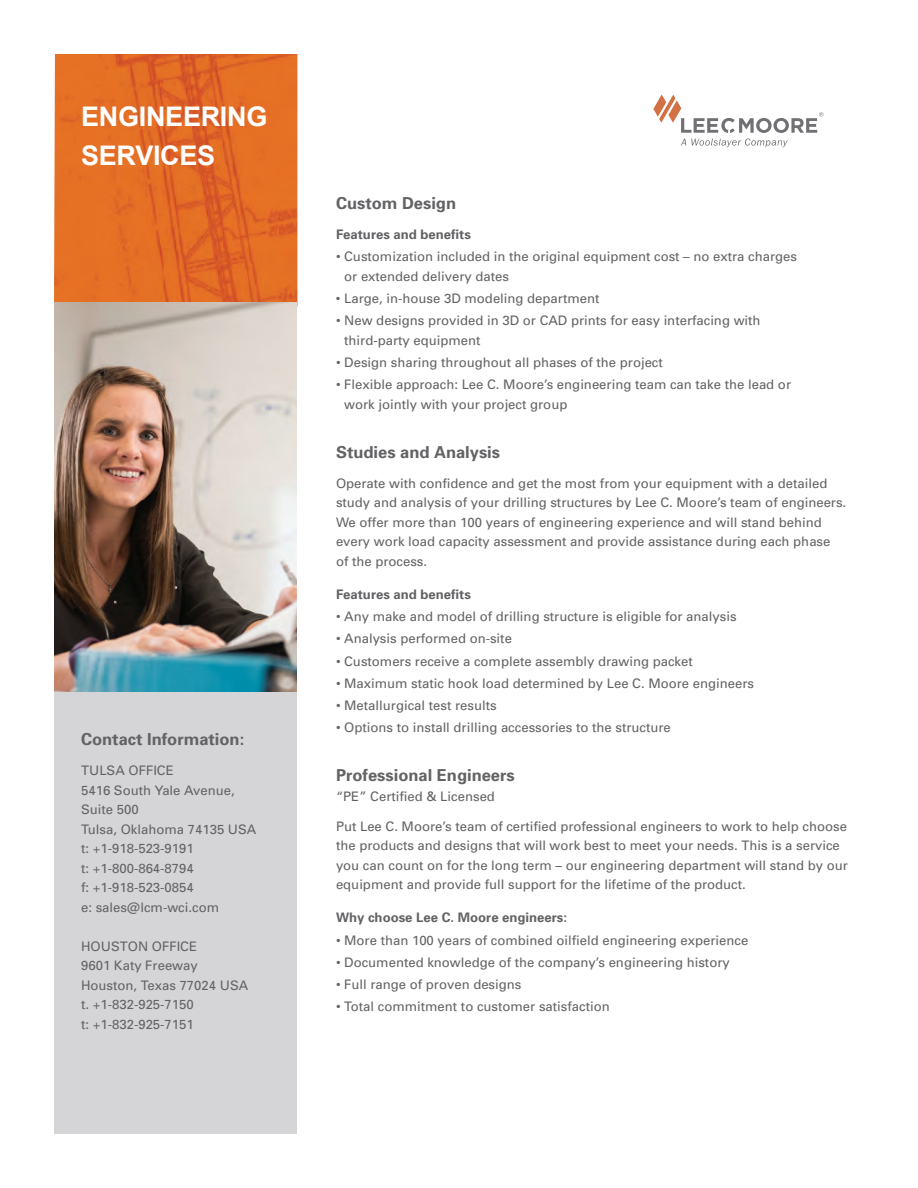
<style>
.page{position:relative;width:918px;height:1188px;background:#fff}
.page>*{position:absolute;margin:0;border:0;box-sizing:border-box;transform-origin:0 0}
.t1{font:700 27px/39px "Arial";letter-spacing:-.01em;color:#fff}
.t2{font:700 16.5px "Univers";color:#636366}
.t3{font:13.2px/19.5px "Univers";color:#636366}
.t4{font:700 13.2px "Univers";color:#636366}
</style>
<div class="page">
<img style="left:54px;top:54px;width:243px;height:249px">
<div style="left:54px;top:307px;width:243px;height:827px;background:#d5d5d7"></div>
<img style="left:54px;top:303px;width:243px;height:388px">
<svg style="left:653px;top:95px;width:170px;height:52px"></svg>
<h1 class="t1" style="left:81px;top:98px;width:188px">ENGINEERING<br>SERVICES</h1>
<p class="t2" style="left:81px;top:729px;width:165px">Contact Information:</p>
<p class="t3" style="left:81px;top:761px;width:177px">TULSA OFFICE<br>5416 South Yale Avenue,<br>Suite 500<br>Tulsa, Oklahoma 74135 USA t: +1-918-523-9191<br>t: +1-800-864-8794<br>f: +1-918-523-0854<br>e: sales@lcm-wci.com</p>
<p class="t3" style="left:81px;top:936px;width:169px">HOUSTON OFFICE<br>9601 Katy Freeway<br>Houston, Texas 77024 USA t. +1-832-925-7150<br>t: +1-832-925-7151</p>
<p class="t2" style="left:336px;top:192px;width:122px">Custom Design</p>
<p class="t4" style="left:336px;top:226px;width:136px">Features and benefits</p>
<p class="t3" style="left:344px;top:247px;width:454px;text-indent:-8px">• Customization included in the original equipment cost – no extra charges or extended delivery dates</p>
<p class="t3" style="left:336px;top:288px;width:265px">• Large, in-house 3D modeling department</p>
<p class="t3" style="left:344px;top:311px;width:418px;text-indent:-8px">• New designs provided in 3D or CAD prints for easy interfacing with third-party equipment</p>
<p class="t3" style="left:336px;top:352px;width:328px">• Design sharing throughout all phases of the project</p>
<p class="t3" style="left:344px;top:375px;width:448px;text-indent:-8px">• Flexible approach: Lee C. Moore’s engineering team can take the lead or work jointly with your project group</p>
<p class="t2" style="left:336px;top:441px;width:166px">Studies and Analysis</p>
<p class="t3" style="left:336px;top:473px;width:512px">Operate with confidence and get the most from your equipment with a detailed study and analysis of your drilling structures by Lee C. Moore’s team of engineers.<br>We offer more than 100 years of engineering experience and will stand behind every work load capacity assessment and provide assistance during each phase<br>of the process.</p>
<p class="t4" style="left:336px;top:586px;width:136px">Features and benefits</p>
<p class="t3" style="left:336px;top:606px;width:402px">• Any make and model of drilling structure is eligible for analysis</p>
<p class="t3" style="left:336px;top:629px;width:177px">• Analysis performed on-site</p>
<p class="t3" style="left:336px;top:651px;width:358px">• Customers receive a complete assembly drawing packet</p>
<p class="t3" style="left:336px;top:673px;width:420px">• Maximum static hook load determined by Lee C. Moore engineers</p>
<p class="t3" style="left:336px;top:695px;width:162px">• Metallurgical test results</p>
<p class="t3" style="left:336px;top:717px;width:336px">• Options to install drilling accessories to the structure</p>
<p class="t2" style="left:336px;top:765px;width:180px">Professional Engineers</p>
<p class="t3" style="left:336px;top:786px;width:161px">“PE” Certified &amp; Licensed</p>
<p class="t3" style="left:336px;top:816px;width:513px">Put Lee C. Moore’s team of certified professional engineers to work to help choose the products and designs that will work best to meet your needs. This is a service you can count on for the long term – our engineering department will stand by our equipment and provide full support for the lifetime of the product.</p>
<p class="t4" style="left:336px;top:909px;width:233px">Why choose Lee C. Moore engineers:</p>
<p class="t3" style="left:336px;top:930px;width:414px">• More than 100 years of combined oilfield engineering experience</p>
<p class="t3" style="left:336px;top:952px;width:395px">• Documented knowledge of the company’s engineering history</p>
<p class="t3" style="left:336px;top:974px;width:187px">• Full range of proven designs</p>
<p class="t3" style="left:336px;top:996px;width:275px">• Total commitment to customer satisfaction</p>
</div>
